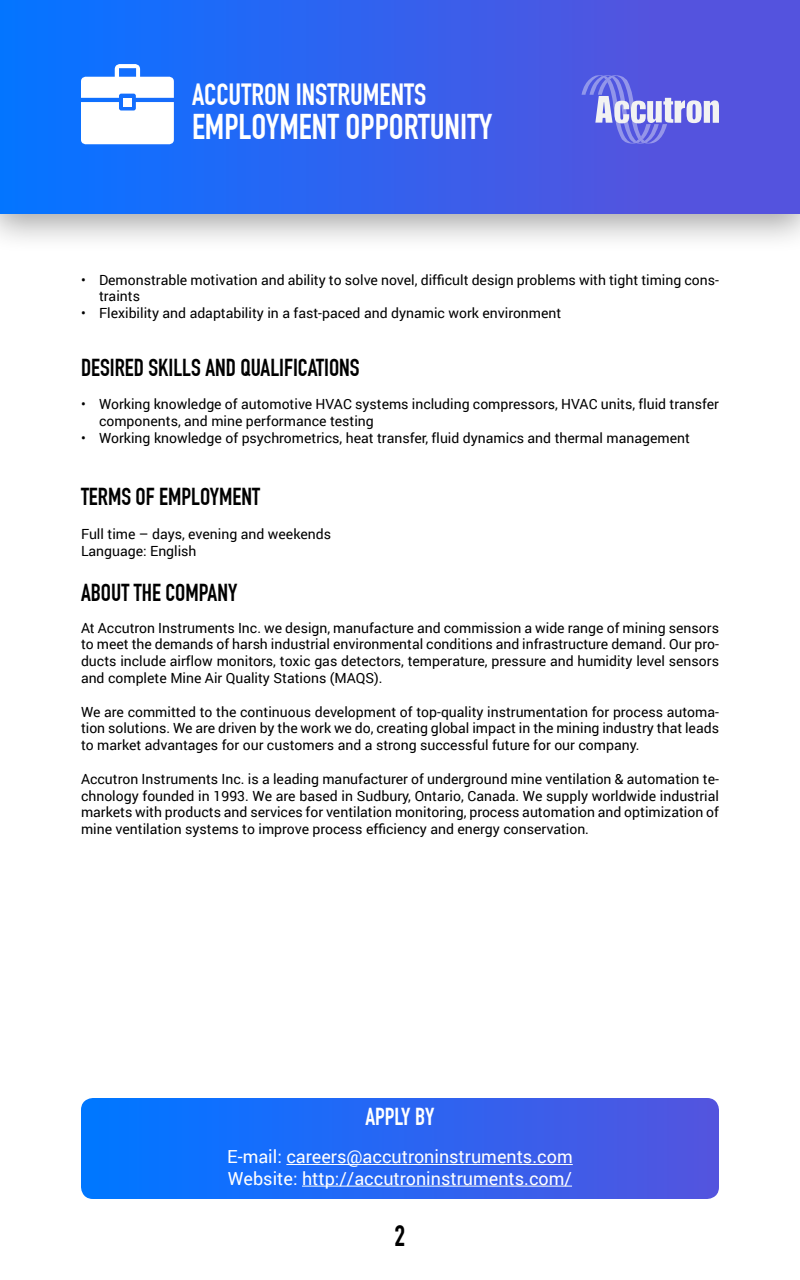
<style>
.page{position:relative;width:800px;height:1280px;background:#fff}
.page>*{position:absolute;margin:0;border:0;box-sizing:border-box;transform-origin:0 0}
.t1{font:700 35px "DIN Condensed";color:#fff}
.t2{font:700 30px "DIN Condensed";color:#fff}
.t3{font:700 29px "DIN Condensed";color:#000}
.t4{font:700 24px "DIN Condensed";color:#000}
.t5{font:700 24px "DIN Condensed";color:#fff}
.t6{font:18px/21.6px "Roboto";color:#fff}
.t7{font:14px/16.8px "Roboto";color:#000}
</style>
<div class="page">
<svg style="left:81px;top:1098px;width:638px;height:101px;background:#2966f2"></svg>
<hr style="left:286px;top:1164px;width:287px;height:1px;background:#fff">
<hr style="left:302px;top:1186px;width:270px;height:1px;background:#fff">
<div style="left:0;top:0;width:800px;height:254px;background:#000;opacity:.35"></div>
<div style="left:0;top:0;width:800px;height:214px;background:linear-gradient(to right,#0674ff,#604ed9)"></div>
<svg style="left:81px;top:64px;width:93px;height:80px"></svg>
<div style="left:123px;top:98px;width:9px;height:8px;background:#fff"></div>
<svg style="left:582px;top:75px;width:137px;height:69px"></svg>
<h2 class="t2" style="left:192px;top:77px;width:236px">ACCUTRON INSTRUMENTS</h2>
<h1 class="t1" style="left:192px;top:106px;width:302px">EMPLOYMENT OPPORTUNITY</h1>
<p class="t7" style="left:99px;top:271px;width:622px;text-indent:-18px">• Demonstrable motivation and ability to solve novel, difficult design problems with tight timing cons&shy;traints</p>
<p class="t7" style="left:81px;top:304px;width:482px">• Flexibility and adaptability in a fast-paced and dynamic work environment</p>
<h3 class="t4" style="left:81px;top:353px;width:280px">DESIRED SKILLS AND QUALIFICATIONS</h3>
<p class="t7" style="left:99px;top:396px;width:622px;text-indent:-18px">• Working knowledge of automotive HVAC systems including compressors, HVAC units, fluid transfer components, and mine performance testing</p>
<p class="t7" style="left:81px;top:429px;width:611px">• Working knowledge of psychrometrics, heat transfer, fluid dynamics and thermal management</p>
<h3 class="t4" style="left:81px;top:483px;width:181px">TERMS OF EMPLOYMENT</h3>
<p class="t7" style="left:81px;top:525px;width:252px">Full time – days, evening and weekends<br>Language: English</p>
<h3 class="t4" style="left:81px;top:579px;width:158px">ABOUT THE COMPANY</h3>
<p class="t7" style="left:81px;top:619px;width:640px;text-align:justify">At Accutron Instruments Inc. we design, manufacture and commission a wide range of mining sensors to meet the demands of harsh industrial environmental conditions and infrastructure demand. Our pro&shy;ducts include airflow monitors, toxic gas detectors, temperature, pressure and humidity level sensors and complete Mine Air Quality Stations (MAQS).</p>
<p class="t7" style="left:81px;top:703px;width:640px;text-align:justify">We are committed to the continuous development of top-quality instrumentation for process automa&shy;tion solutions. We are driven by the work we do, creating global impact in the mining industry that leads to market advantages for our customers and a strong successful future for our company.</p>
<p class="t7" style="left:81px;top:770px;width:640px;text-align:justify">Accutron Instruments Inc. is a leading manufacturer of underground mine ventilation &amp; automation te&shy;chnology founded in 1993. We are based in Sudbury, Ontario, Canada. We supply worldwide industrial markets with products and services for ventilation monitoring, process automation and optimization of mine ventilation systems to improve process efficiency and energy conservation.</p>
<h3 class="t5" style="left:365px;top:1102px;width:71px">APPLY BY</h3>
<p class="t6" style="left:227px;top:1145px;width:347px">E-mail: careers@accutroninstruments.com<br>Website: http://accutroninstruments.com/</p>
<h3 class="t3" style="left:395px;top:1218px;width:12px">2</h3>
</div>
